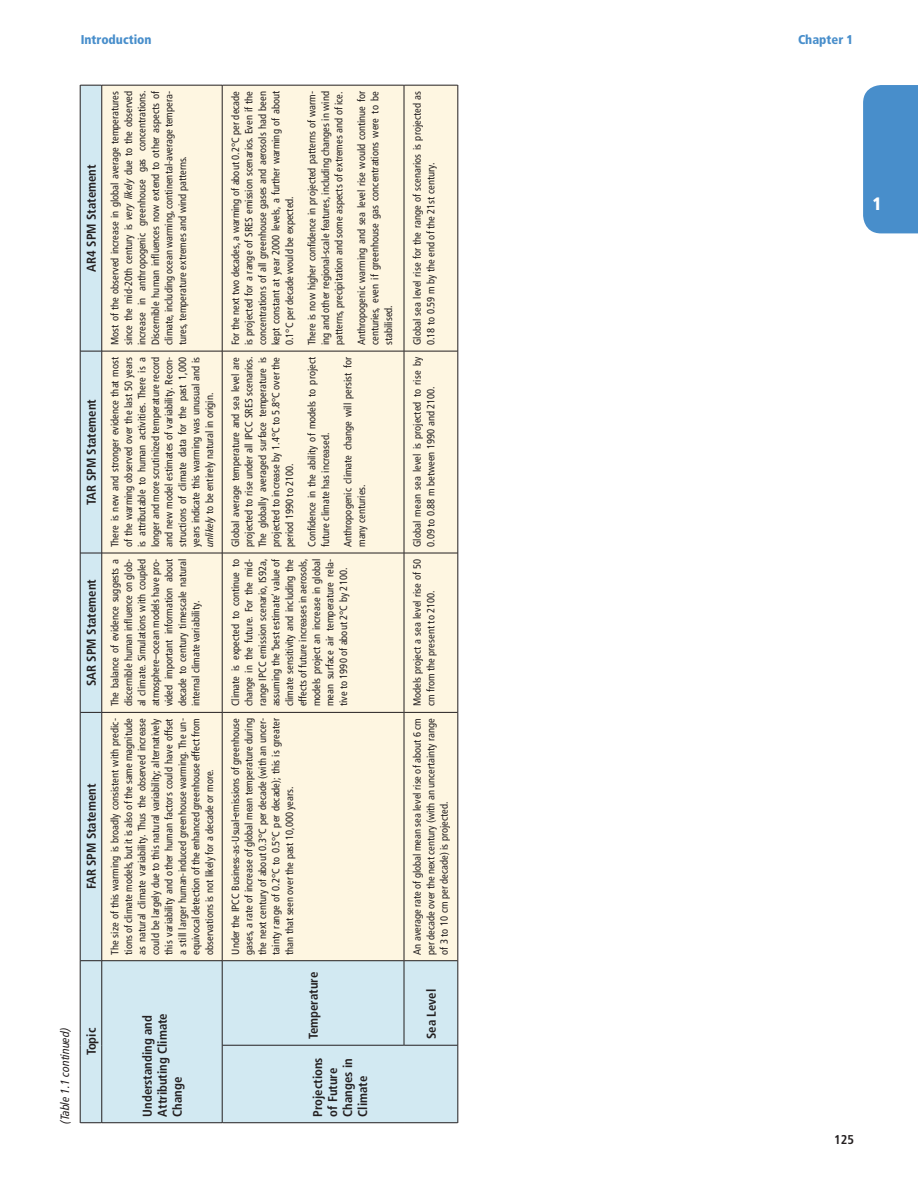
<style>
.page{position:relative;width:918px;height:1188px;background:#fff}
.page>*{position:absolute;margin:0;border:0;box-sizing:border-box;transform-origin:0 0}
.t1{font:900 condensed 18px "Frutiger LT Pro";color:#fff}
.t2{font:700 condensed 12.75px/15px "Frutiger LT Pro";color:#231f20}
.t3{font:900 condensed 12.75px "Frutiger LT Pro";color:#488ecb}
.Figure_Caption{font:italic condensed 12px "Frutiger LT Pro";letter-spacing:-.005em;color:#231f20}
.t4{font:condensed 10.5px/13.5px "Frutiger LT Pro";color:#231f20;text-align:justify}
.s1{font-style:italic}
</style>
<div class="page">
<div style="left:863px;top:85px;width:55px;height:148px;background:#488ecb"></div>
<div style="left:81px;top:86px;width:377px;height:1036px;background:#d2e9f2"></div>
<div style="left:103px;top:86px;width:355px;height:874px;background:#fef6e1"></div>
<svg style="left:81px;top:960px;width:21px;height:1px"></svg>
<svg style="left:81px;top:712px;width:21px;height:1px"></svg>
<hr style="left:102px;top:960px;width:120px;height:1px;background:#231f20">
<hr style="left:102px;top:712px;width:120px;height:1px;background:#231f20">
<hr style="left:222px;top:960px;width:182px;height:1px;background:#231f20">
<hr style="left:222px;top:712px;width:182px;height:1px;background:#231f20">
<hr style="left:404px;top:960px;width:54px;height:1px;background:#231f20">
<hr style="left:404px;top:712px;width:54px;height:1px;background:#231f20">
<hr style="left:222px;top:1122px;width:182px;height:1px;background:#231f20">
<hr style="left:404px;top:1122px;width:54px;height:1px;background:#231f20">
<hr style="left:458px;top:1045px;width:1px;height:78px;background:#231f20">
<hr style="left:404px;top:1045px;width:54px;height:1px;background:#231f20">
<hr style="left:458px;top:961px;width:1px;height:84px;background:#231f20">
<hr style="left:458px;top:712px;width:1px;height:249px;background:#231f20">
<hr style="left:458px;top:553px;width:1px;height:159px;background:#231f20">
<hr style="left:404px;top:85px;width:54px;height:1px;background:#231f20">
<hr style="left:458px;top:85px;width:1px;height:266px;background:#231f20">
<svg style="left:81px;top:553px;width:21px;height:1px"></svg>
<svg style="left:81px;top:351px;width:21px;height:1px"></svg>
<hr style="left:102px;top:553px;width:120px;height:1px;background:#231f20">
<hr style="left:102px;top:351px;width:120px;height:1px;background:#231f20">
<hr style="left:222px;top:553px;width:182px;height:1px;background:#231f20">
<hr style="left:222px;top:351px;width:182px;height:1px;background:#231f20">
<hr style="left:404px;top:553px;width:54px;height:1px;background:#231f20">
<hr style="left:404px;top:351px;width:54px;height:1px;background:#231f20">
<hr style="left:458px;top:351px;width:1px;height:202px;background:#231f20">
<hr style="left:222px;top:1045px;width:182px;height:1px;background:#231f20">
<hr style="left:222px;top:85px;width:182px;height:1px;background:#231f20">
<hr style="left:404px;top:961px;width:1px;height:84px;background:#231f20">
<hr style="left:404px;top:712px;width:1px;height:249px;background:#231f20">
<hr style="left:404px;top:553px;width:1px;height:159px;background:#231f20">
<hr style="left:404px;top:351px;width:1px;height:202px;background:#231f20">
<hr style="left:404px;top:85px;width:1px;height:266px;background:#231f20">
<hr style="left:80px;top:1045px;width:1px;height:78px;background:#231f20">
<svg style="left:80px;top:1122px;width:22px;height:1px"></svg>
<hr style="left:80px;top:961px;width:1px;height:84px;background:#231f20">
<hr style="left:80px;top:712px;width:1px;height:249px;background:#231f20">
<hr style="left:80px;top:553px;width:1px;height:159px;background:#231f20">
<hr style="left:80px;top:351px;width:1px;height:202px;background:#231f20">
<hr style="left:80px;top:85px;width:1px;height:266px;background:#231f20">
<svg style="left:80px;top:85px;width:22px;height:1px"></svg>
<hr style="left:102px;top:1045px;width:1px;height:78px;background:#231f20">
<hr style="left:102px;top:1122px;width:120px;height:1px;background:#231f20">
<hr style="left:102px;top:961px;width:1px;height:84px;background:#231f20">
<hr style="left:102px;top:712px;width:1px;height:249px;background:#231f20">
<hr style="left:102px;top:553px;width:1px;height:159px;background:#231f20">
<hr style="left:102px;top:351px;width:1px;height:202px;background:#231f20">
<hr style="left:102px;top:85px;width:1px;height:266px;background:#231f20">
<hr style="left:102px;top:85px;width:120px;height:1px;background:#231f20">
<hr style="left:222px;top:1045px;width:1px;height:78px;background:#231f20">
<hr style="left:222px;top:961px;width:1px;height:84px;background:#231f20">
<hr style="left:222px;top:712px;width:1px;height:249px;background:#231f20">
<hr style="left:222px;top:553px;width:1px;height:159px;background:#231f20">
<hr style="left:222px;top:351px;width:1px;height:202px;background:#231f20">
<hr style="left:222px;top:85px;width:1px;height:266px;background:#231f20">
<p class="t3" style="left:81px;top:32px;width:72px">Introduction</p>
<p class="t3" style="left:798px;top:32px;width:57px">Chapter 1</p>
<p class="t2" style="left:84px;top:272px;width:109px;rotate:-90deg">AR4 SPM Statement</p>
<p class="t2" style="left:84px;top:505px;width:107px;rotate:-90deg">TAR SPM Statement</p>
<p class="t2" style="left:84px;top:686px;width:108px;rotate:-90deg">SAR SPM Statement</p>
<p class="t2" style="left:84px;top:889px;width:107px;rotate:-90deg">FAR SPM Statement</p>
<p class="t4" style="left:108px;top:345px;width:256px;rotate:-90deg">Most of the observed increase in global average temperatures since the mid-20th century is <span class="s1">very likely</span> due to the observed increase in anthropogenic greenhouse gas concentrations.<br>Discernible human influences now extend to other aspects of climate, including ocean warming, continental-average tempera&shy;tures, temperature extremes and wind patterns.</p>
<p class="t4" style="left:108px;top:547px;width:191px;rotate:-90deg">There is new and stronger evidence that most of the warming observed over the last 50 years is attributable to human activities. There is a longer and more scrutinized temperature record and new model estimates of variability. Recon&shy;structions of climate data for the past 1,000 years indicate this warming was unusual and is <span class="s1">unlikely</span> to be entirely natural in origin.</p>
<p class="t4" style="left:108px;top:706px;width:149px;rotate:-90deg">The balance of evidence suggests a discernible human influence on glob&shy;al climate. Simulations with coupled atmosphere–ocean models have pro&shy;vided important information about decade to century timescale natural internal climate variability.</p>
<p class="t4" style="left:108px;top:955px;width:238px;rotate:-90deg">The size of this warming is broadly consistent with predic&shy;tions of climate models, but it is also of the same magnitude as natural climate variability. Thus the observed increase could be largely due to this natural variability; alternatively this variability and other human factors could have offset a still larger human-induced greenhouse warming. The un&shy;equivocal detection of the enhanced greenhouse effect from observations is not likely for a decade or more.</p>
<p class="Figure_Caption" style="left:58px;top:1124px;width:98px;rotate:-90deg">(Table 1.1 continued)</p>
<p class="t2" style="left:84px;top:1055px;width:29px;rotate:-90deg">Topic</p>
<p class="t2" style="left:140px;top:1117px;width:105px;rotate:-90deg">Understanding and<br>Attributing Climate<br>Change</p>
<p class="t4" style="left:229px;top:345px;width:255px;rotate:-90deg">For the next two decades, a warming of about 0.2°C per decade is projected for a range of SRES emission scenarios. Even if the concentrations of all greenhouse gases and aerosols had been kept constant at year 2000 levels, a further warming of about 0.1°C per decade would be expected.</p>
<p class="t4" style="left:305px;top:345px;width:255px;rotate:-90deg">There is now higher confidence in projected patterns of warm&shy;ing and other regional-scale features, including changes in wind patterns, precipitation and some aspects of extremes and of ice.</p>
<p class="t4" style="left:355px;top:345px;width:255px;rotate:-90deg">Anthropogenic warming and sea level rise would continue for centuries, even if greenhouse gas concentrations were to be stabilised.</p>
<p class="t4" style="left:229px;top:547px;width:192px;rotate:-90deg">Global average temperature and sea level are projected to rise under all IPCC SRES scenarios.<br>The globally averaged surface temperature is projected to increase by 1.4°C to 5.8°C over the period 1990 to 2100.</p>
<p class="t4" style="left:305px;top:547px;width:191px;rotate:-90deg">Confidence in the ability of models to project future climate has increased.</p>
<p class="t4" style="left:341px;top:547px;width:191px;rotate:-90deg">Anthropogenic climate change will persist for many centuries.</p>
<p class="t4" style="left:229px;top:706px;width:149px;rotate:-90deg">Climate is expected to continue to change in the future. For the mid&shy;range IPCC emission scenario, IS92a, assuming the ‘best estimate’ value of climate sensitivity and including the effects of future increases in aerosols, models project an increase in global mean surface air temperature rela&shy;tive to 1990 of about 2°C by 2100.</p>
<p class="t4" style="left:229px;top:955px;width:238px;rotate:-90deg">Under the IPCC Business-as-Usual emissions of greenhouse gases, a rate of increase of global mean temperature during the next century of about 0.3°C per decade (with an uncer&shy;tainty range of 0.2°C to 0.5°C per decade); this is greater than that seen over the past 10,000 years.</p>
<p class="t2" style="left:306px;top:1039px;width:69px;rotate:-90deg">Temperature</p>
<p class="t2" style="left:310px;top:1117px;width:61px;rotate:-90deg">Projections of Future<br>Changes in<br>Climate</p>
<p class="t4" style="left:411px;top:345px;width:255px;rotate:-90deg">Global sea level rise for the range of scenarios is projected as<br>0.18 to 0.59 m by the end of the 21st century.</p>
<p class="t4" style="left:411px;top:547px;width:191px;rotate:-90deg">Global mean sea level is projected to rise by<br>0.09 to 0.88 m between 1990 and 2100.</p>
<p class="t4" style="left:411px;top:706px;width:149px;rotate:-90deg">Models project a sea level rise of 50 cm from the present to 2100.</p>
<p class="t4" style="left:411px;top:955px;width:238px;rotate:-90deg">An average rate of global mean sea level rise of about 6 cm per decade over the next century (with an uncertainty range of 3 to 10 cm per decade) is projected.</p>
<p class="t2" style="left:424px;top:1039px;width:52px;rotate:-90deg">Sea Level</p>
<p class="t2" style="left:834px;top:1132px;width:21px">125</p>
<h1 class="t1" style="left:873px;top:193px;width:11px">1</h1>
</div>
